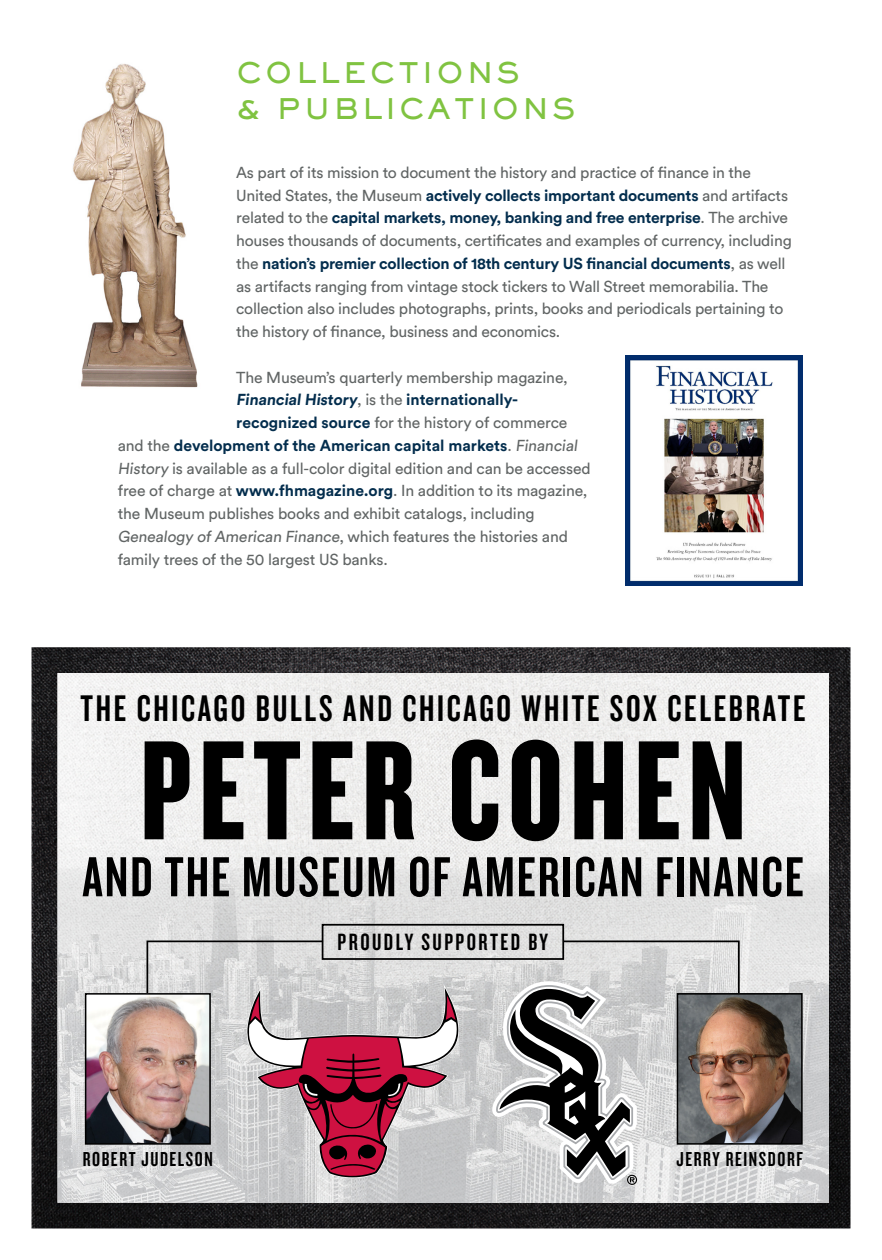
<style>
.page{position:relative;width:882px;height:1260px;background:#fff}
.page>*{position:absolute;margin:0;border:0;box-sizing:border-box;transform-origin:0 0}
.t1{font:147px "Knockout 68 Full Featherwt";letter-spacing:.05em;color:#000}
.t2{font:58.62px "Knockout 48 Featherweight";letter-spacing:.035em;color:#000}
.t3{font:38.5px "Knockout 48 Featherweight";letter-spacing:.07em;color:#000}
.t4{font:800 28px/36.8px "Sackers Gothic Std";letter-spacing:.1em;color:#80c341}
.t5{font:24.5px "Knockout 48 Featherweight";letter-spacing:.1em;color:#000}
.t6{font:21px "Knockout 48 Featherweight";letter-spacing:.075em;color:#000}
.t7{font:15.75px/22.8px "Circular Std";letter-spacing:-.015em;color:#616565}
.t8{font:700 15.75px "Circular Std";color:#032d4d}
.s1{font-weight:700;color:#032d4d}
.s2{font-weight:400;color:#616565}
</style>
<div class="page">
<img style="left:73px;top:63px;width:125px;height:325px">
<img style="left:625px;top:355px;width:178px;height:231px">
<img style="left:32px;top:647px;width:818px;height:581px">
<img style="left:532px;top:1203px;width:297px;height:1px">
<div style="left:58px;top:673px;width:59px;height:77px;background:#f4f3f3"></div>
<img style="left:117px;top:673px;width:712px;height:77px">
<img style="left:58px;top:1090px;width:711px;height:113px">
<img style="left:769px;top:750px;width:60px;height:453px">
<img style="left:58px;top:750px;width:59px;height:340px">
<img style="left:176px;top:750px;width:594px;height:340px">
<img style="left:117px;top:750px;width:59px;height:243px">
<div style="left:322px;top:924px;width:242px;height:36px;border:2px solid #000"></div>
<svg style="left:492px;top:940px;width:249px;height:245px;background:#b3b3b4"></svg>
<img style="left:88px;top:996px;width:58px;height:146px">
<svg style="left:146px;top:941px;width:313px;height:237px;background:#c1a6ac"></svg>
<div style="left:85px;top:993px;width:126px;height:152px;border:2px solid #000"></div>
<img style="left:680px;top:996px;width:120px;height:146px">
<div style="left:677px;top:993px;width:126px;height:152px;border:2px solid #000"></div>
<h3 class="t4" style="left:236px;top:53px;width:341px">COLLECTIONS<br>&amp; PUBLICATIONS</h3>
<p class="t7" style="left:236px;top:161px;width:557px">As part of its mission to document the history and practice of finance in the United States, the Museum <span class="s1">actively collects important documents</span> and artifacts related to the <span class="s1">capital markets, money, banking and free enterprise</span>. The archive houses thousands of documents, certificates and examples of currency, including the <span class="s1">nation’s premier collection of 18th century US financial documents</span>, as well as artifacts ranging from vintage stock tickers to Wall Street memorabilia. The collection also includes photographs, prints, books and periodicals pertaining to the history of finance, business and economics.</p>
<p class="t7" style="left:236px;top:365px;width:333px">The Museum’s quarterly membership magazine,</p>
<p class="t8" style="left:236px;top:390px;width:284px">Financial History<span class="s2">, is the</span> internationally-</p>
<p class="t7" style="left:236px;top:411px;width:333px"><span class="s1">recognized source</span> for the history of commerce</p>
<p class="t8" style="left:118px;top:435px;width:463px"><span class="s2">and the</span> development of the American capital markets<span class="s2">. Financial</span></p>
<p class="t7" style="left:118px;top:457px;width:474px">History is available as a full-color digital edition and can be accessed</p>
<p class="t7" style="left:118px;top:479px;width:471px">free of charge at <span class="s1">www.fhmagazine.org</span>. In addition to its magazine,</p>
<p class="t7" style="left:118px;top:502px;width:418px">the Museum publishes books and exhibit catalogs, including</p>
<p class="t7" style="left:118px;top:525px;width:452px">Genealogy of American Finance, which features the histories and</p>
<p class="t7" style="left:118px;top:548px;width:271px">family trees of the 50 largest US banks.</p>
<h3 class="t3" style="left:81px;top:685px;width:727px">THE CHICAGO BULLS AND CHICAGO WHITE SOX CELEBRATE</h3>
<h1 class="t1" style="left:140px;top:701px;width:607px">PETER COHEN</h1>
<h2 class="t2" style="left:82px;top:841px;width:723px">AND THE MUSEUM OF AMERICAN FINANCE</h2>
<h3 class="t5" style="left:338px;top:927px;width:212px">PROUDLY SUPPORTED BY</h3>
<h3 class="t6" style="left:83px;top:1146px;width:132px">ROBERT JUDELSON</h3>
<h3 class="t6" style="left:677px;top:1146px;width:128px">JERRY REINSDORF</h3>
</div>
